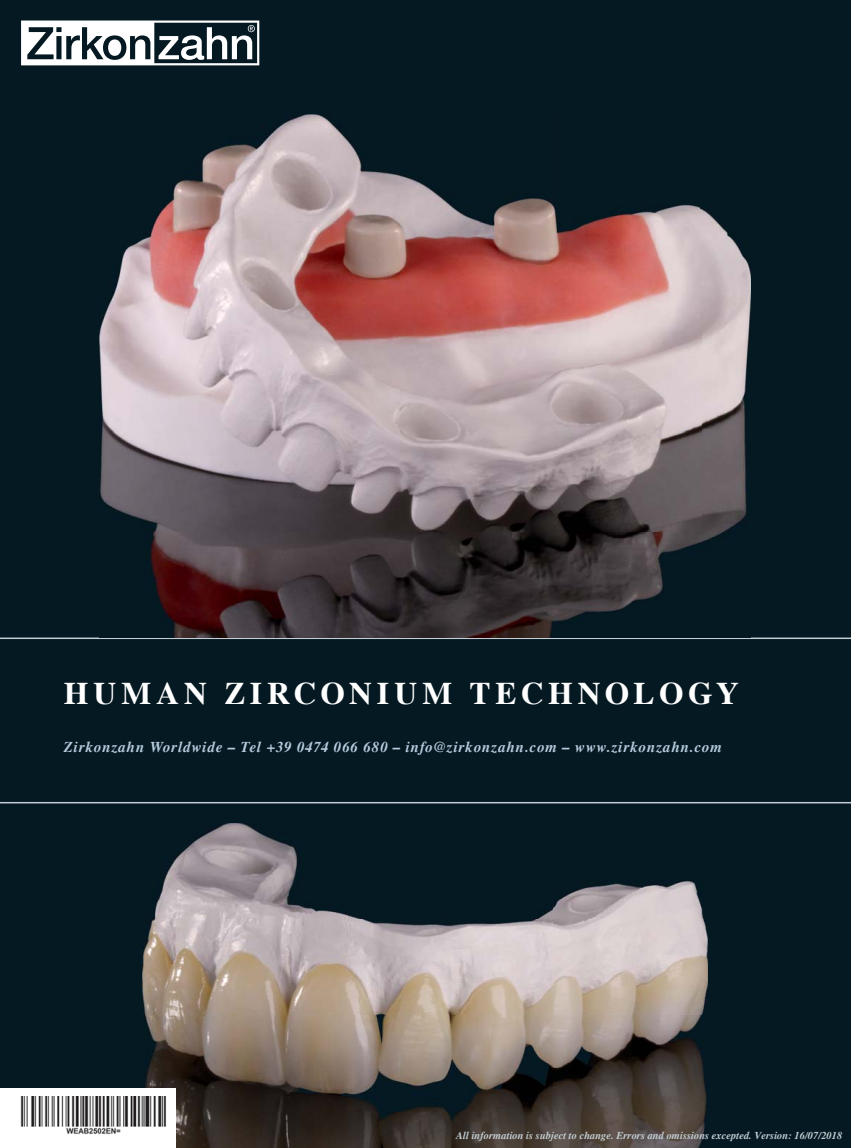
<style>
.page{position:relative;width:851px;height:1148px;background:#fff}
.page>*{position:absolute;margin:0;border:0;box-sizing:border-box;transform-origin:0 0}
.t1{font:700 31.5px "Times";letter-spacing:.145em;color:#fff}
.t2{font:italic 700 15px "Times";letter-spacing:.06em;color:#b5ccdf}
.t3{font:italic 700 10.5px "Times";color:#c4ced4}
</style>
<div class="page">
<div style="left:0;top:0;width:850px;height:1147px;background:#051922"></div>
<svg style="left:0;top:637px;width:850px;height:166px"></svg>
<img style="left:100px;top:114px;width:650px;height:523px">
<img style="left:143px;top:823px;width:564px;height:289px">
<img style="left:175px;top:1112px;width:531px;height:35px">
<svg style="left:21px;top:21px;width:238px;height:44px"></svg>
<div style="left:108px;top:39px;width:13px;height:17px;background:#fff;border-radius:50%"></div>
<div style="left:0;top:1088px;width:175px;height:59px;background:#fff"></div>
<img style="left:21px;top:1096px;width:146px;height:38px">
<h1 class="t1" style="left:64px;top:675px;width:676px">HUMAN ZIRCONIUM TECHNOLOGY</h1>
<h2 class="t2" style="left:64px;top:738px;width:659px">Zirkonzahn Worldwide – Tel +39 0474 066 680 – info@zirkonzahn.com – www.zirkonzahn.com</h2>
<p class="t3" style="left:456px;top:1129px;width:387px">All information is subject to change. Errors and omissions excepted. Version: 16/07/2018</p>
</div>
